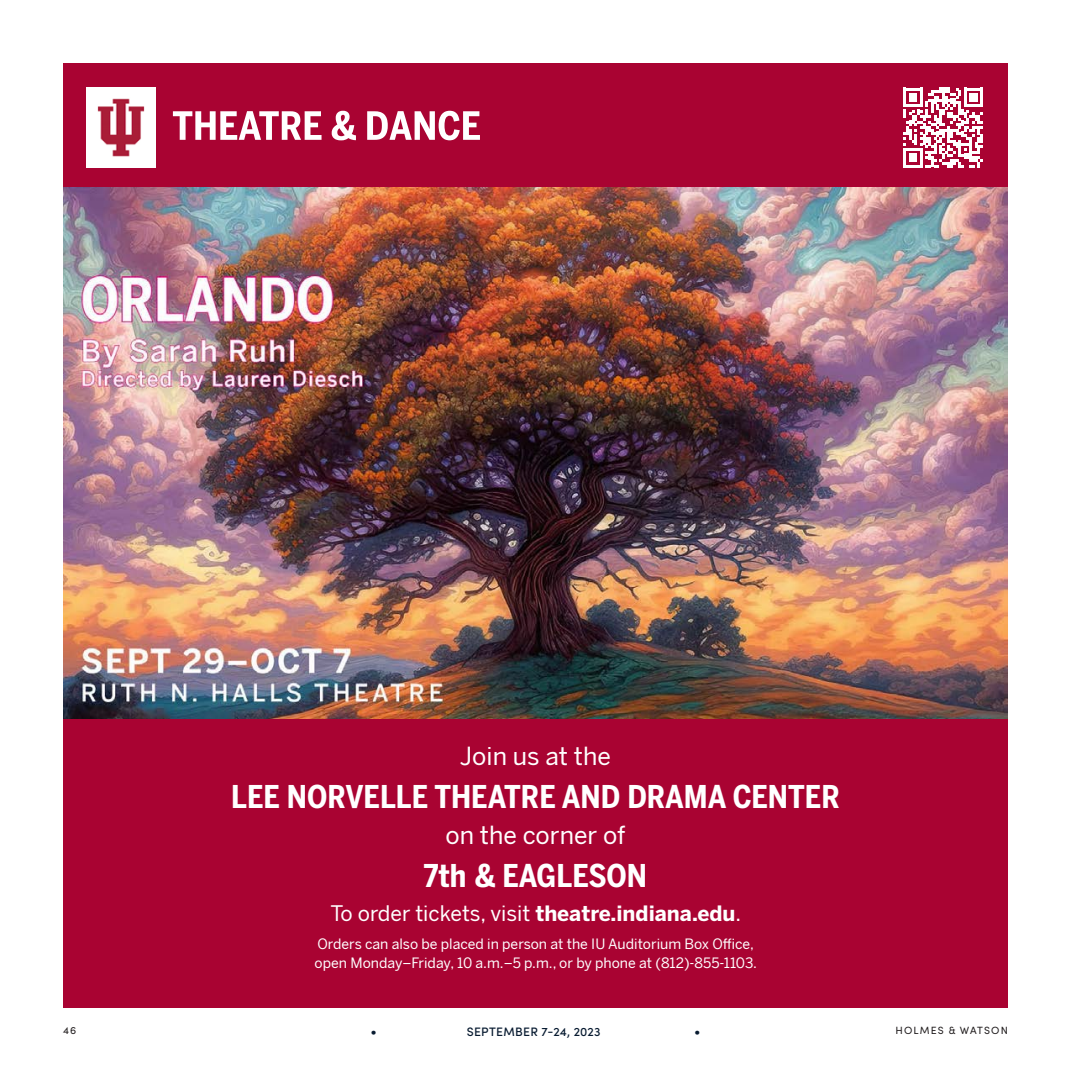
<style>
.page{position:relative;width:1071px;height:1071px;background:#fff}
.page>*{position:absolute;margin:0;border:0;box-sizing:border-box;transform-origin:0 0}
.t1{font:700 31.15px "Benton Sans Cond";color:#fff}
.t2{font:24.5px "Benton Sans";color:#fff}
.t3{font:21px "Benton Sans";color:#fff}
.t4{font:14px/19.2px "Benton Sans";color:#fff}
.t5{font:14px "Sofia Pro";color:#081b31}
.t6{font:500 12.25px "Sofia Pro";letter-spacing:.025em;color:#081b31}
.t7{font:10.5px "Sofia Pro";letter-spacing:.11em;color:#231f20}
.s1{font-weight:700}
</style>
<div class="page">
<div style="left:63px;top:63px;width:945px;height:945px;background:#a90332"></div>
<svg style="left:173px;top:111px;width:149px;height:29px"></svg>
<svg style="left:332px;top:111px;width:24px;height:29px"></svg>
<svg style="left:367px;top:111px;width:113px;height:29px"></svg>
<img style="left:87px;top:88px;width:68px;height:80px">
<img style="left:63px;top:187px;width:945px;height:532px">
<svg style="left:903px;top:88px;width:80px;height:79px"></svg>
<p class="t2" style="left:460px;top:741px;width:153px">Join us at the</p>
<p class="t1" style="left:231px;top:777px;width:610px">LEE NORVELLE THEATRE AND DRAMA CENTER</p>
<p class="t2" style="left:446px;top:820px;width:181px">on the corner of</p>
<p class="t1" style="left:424px;top:856px;width:225px">7th &amp; EAGLESON</p>
<p class="t3" style="left:330px;top:901px;width:412px">To order tickets, visit <span class="s1">theatre.indiana.edu</span>.</p>
<p class="t4" style="left:315px;top:934px;width:444px">Orders can also be placed in person at the IU Auditorium Box Office, open Monday–Friday, 10 a.m.–5 p.m., or by phone at (812)-855-1103.</p>
<p class="t7" style="left:63px;top:1023px;width:15px">46</p>
<p class="t5" style="left:371px;top:1021px;width:8px">•</p>
<p class="t6" style="left:467px;top:1023px;width:135px">SEPTEMBER 7-24, 2023</p>
<p class="t5" style="left:694px;top:1021px;width:8px">•</p>
<p class="t7" style="left:895px;top:1023px;width:114px">HOLMES &amp; WATSON</p>
</div>
